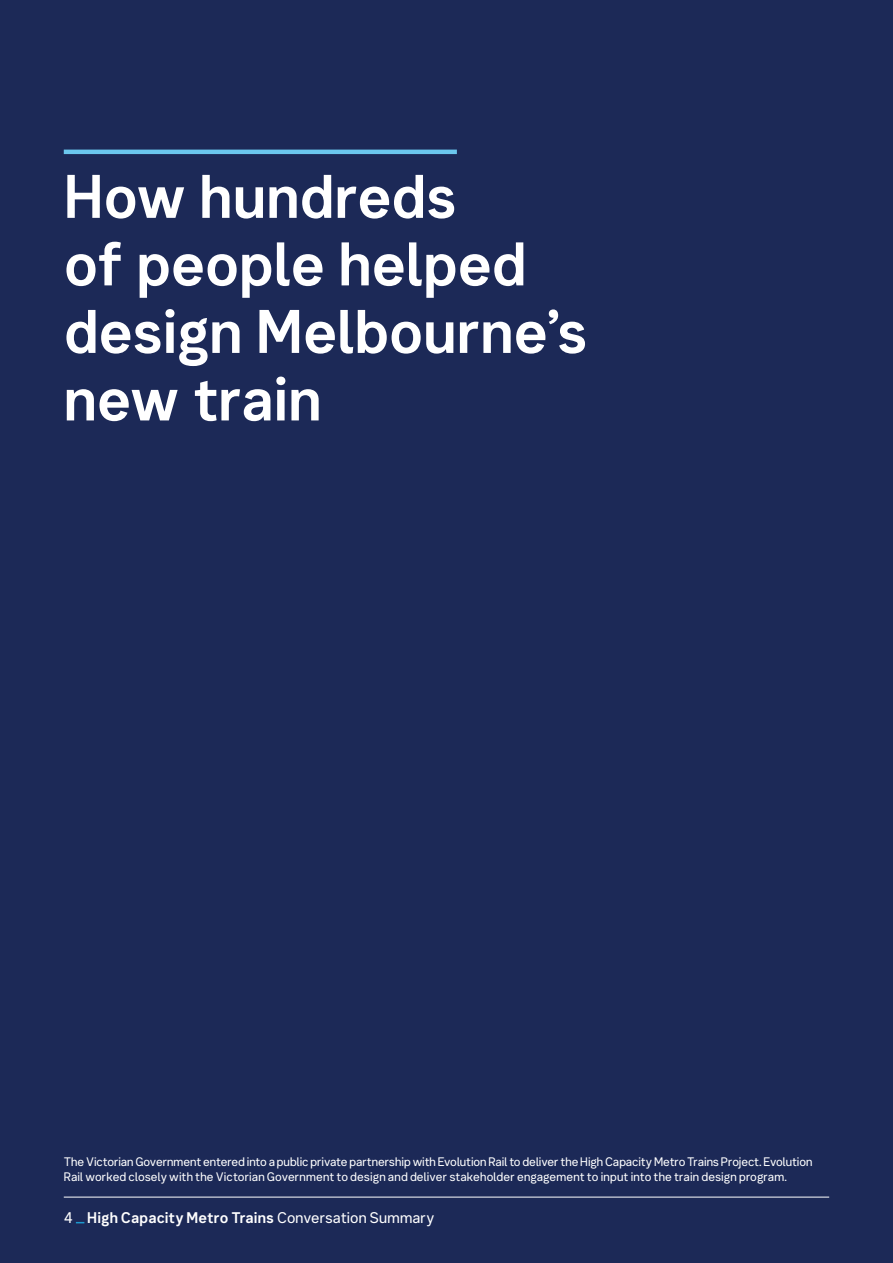
<style>
.page{position:relative;width:893px;height:1263px;background:#1c2957}
.page>*{position:absolute;margin:0;border:0;box-sizing:border-box;transform-origin:0 0}
.t1{font:700 59.7px/67.5px "Network Sans";letter-spacing:-.005em;color:#fff}
.t2{font:700 15px "Network Sans";letter-spacing:.005em;color:#fff}
.t3{font:12px/14.4px "Network Sans";color:#fff}
.s1{font-weight:400}
</style>
<div class="page">
<hr style="left:64px;top:1197px;width:765px;height:1px;background:#fff">
<hr style="left:64px;top:150px;width:393px;height:4px;background:#6bc7ee">
<h1 class="t1" style="left:64px;top:160px;width:525px">How hundreds<br>of people helped design Melbourne’s new train</h1>
<p class="t3" style="left:64px;top:1154px;width:750px">The Victorian Government entered into a public private partnership with Evolution Rail to deliver the High Capacity Metro Trains Project. Evolution<br>Rail worked closely with the Victorian Government to design and deliver stakeholder engagement to input into the train design program.</p>
<p class="t2" style="left:64px;top:1205px;width:372px"><span class="s1">4</span> High Capacity Metro Trains <span class="s1">Conversation Summary</span></p>
</div>
